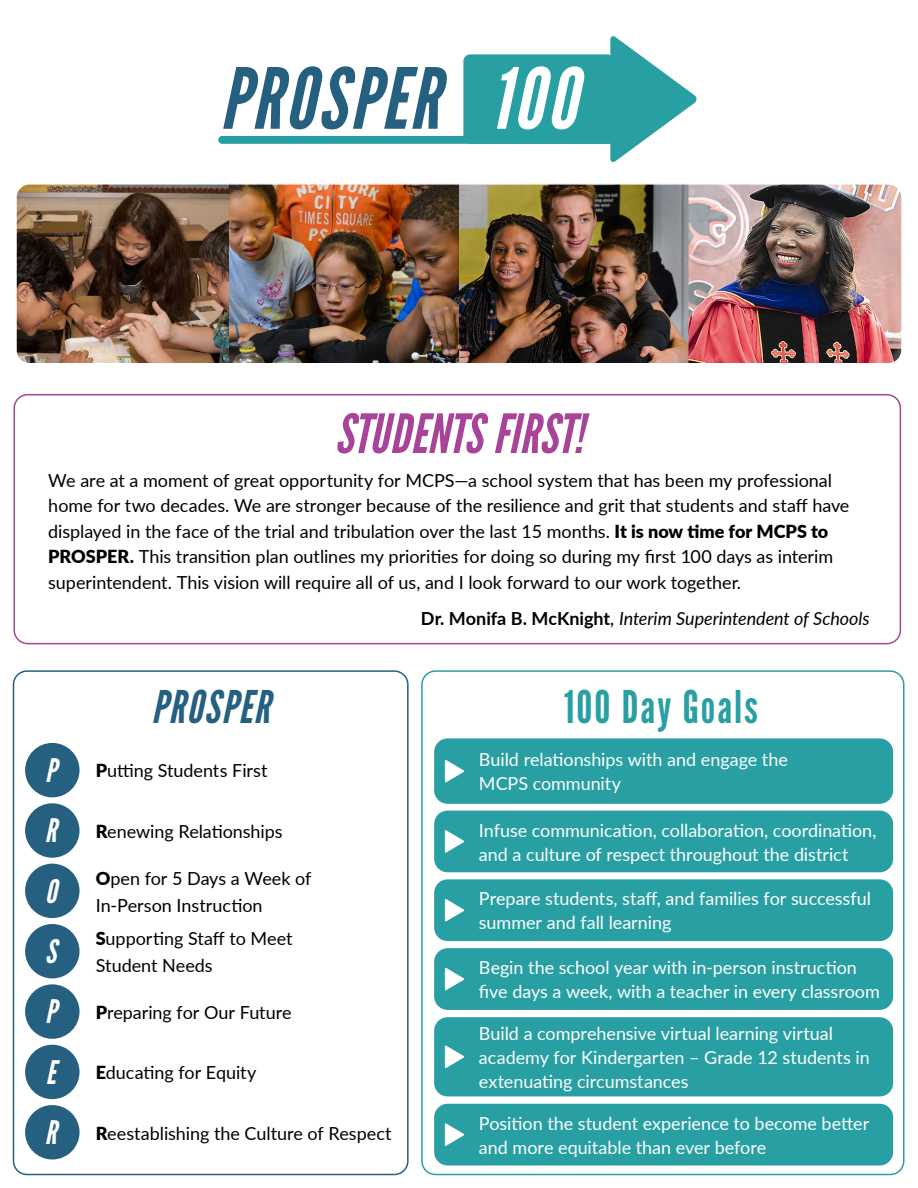
<style>
.page{position:relative;width:918px;height:1188px;background:#fff}
.page>*{position:absolute;margin:0;border:0;box-sizing:border-box;transform-origin:0 0}
.Page_Sub-title{font:italic 84px "League Gothic";letter-spacing:.03em;color:#256081}
.Page_Sub-title-2{font:italic 84px "League Gothic";color:#fff}
.Page_Sub-title-3{font:italic 54px "League Gothic";letter-spacing:-.01em;color:#a94399}
.Page_Sub-title-4{font:45px "League Gothic";letter-spacing:.045em;color:#28a0a3}
.Page_Sub-title-5{font:italic 45px "League Gothic";letter-spacing:.035em;color:#256081}
._100_Day_-_Number{font:italic 32.4px "League Gothic";color:#fff}
.Prosper_Text{font:18px/25.5px "Lato";letter-spacing:-.005em;color:#000}
._100_Day_Text{font:18px/24px "Lato";color:#fff}
.t1{font:italic 18px "Lato";letter-spacing:-.005em;color:#000}
.s1{font-weight:900}
.s2{font-weight:700;font-style:normal}
.s3{font-style:normal}
</style>
<div class="page">
<img style="left:18px;top:186px;width:882px;height:175px">
<div style="left:15px;top:183px;width:888px;height:181px;border:2px solid #fff;border-radius:14px"></div>
<div style="left:13px;top:670px;width:396px;height:505px;border:2px solid #256081;border-radius:14px"></div>
<div style="left:421px;top:670px;width:483px;height:505px;border:2px solid #28a0a3;border-radius:14px"></div>
<div style="left:14px;top:394px;width:887px;height:250px;border:2px solid #a94399;border-radius:14px"></div>
<div style="left:25px;top:743px;width:55px;height:54px;background:#256081;border-radius:50%"></div>
<div style="left:25px;top:803px;width:55px;height:55px;background:#256081;border-radius:50%"></div>
<div style="left:25px;top:864px;width:55px;height:54px;background:#256081;border-radius:50%"></div>
<div style="left:25px;top:924px;width:55px;height:54px;background:#256081;border-radius:50%"></div>
<div style="left:25px;top:984px;width:55px;height:55px;background:#256081;border-radius:50%"></div>
<div style="left:25px;top:1045px;width:55px;height:54px;background:#256081;border-radius:50%"></div>
<div style="left:25px;top:1105px;width:55px;height:55px;background:#256081;border-radius:50%"></div>
<div style="left:218px;top:136px;width:396px;height:8px;background:#28a0a3;border-radius:4px"></div>
<div style="left:463px;top:54px;width:151px;height:90px;background:#28a0a3;border-radius:7px"></div>
<svg style="left:610px;top:36px;width:87px;height:126px"></svg>
<div style="left:434px;top:738px;width:459px;height:66px;background:#28a0a3;border-radius:14px"></div>
<svg style="left:445px;top:760px;width:19px;height:23px"></svg>
<div style="left:434px;top:811px;width:459px;height:61px;background:#28a0a3;border-radius:14px"></div>
<svg style="left:445px;top:830px;width:19px;height:23px"></svg>
<div style="left:434px;top:879px;width:459px;height:62px;background:#28a0a3;border-radius:14px"></div>
<svg style="left:445px;top:899px;width:19px;height:23px"></svg>
<div style="left:434px;top:948px;width:459px;height:62px;background:#28a0a3;border-radius:14px"></div>
<svg style="left:445px;top:967px;width:19px;height:24px"></svg>
<div style="left:434px;top:1017px;width:459px;height:79px;background:#28a0a3;border-radius:14px"></div>
<svg style="left:445px;top:1045px;width:19px;height:23px"></svg>
<div style="left:434px;top:1104px;width:459px;height:61px;background:#28a0a3;border-radius:14px"></div>
<svg style="left:445px;top:1123px;width:19px;height:23px"></svg>
<p class="Page_Sub-title" style="left:220px;top:49px;width:221px">PROSPER</p>
<p class="Page_Sub-title-2" style="left:490px;top:49px;width:88px">100</p>
<p class="Page_Sub-title-3" style="left:335px;top:402px;width:250px">STUDENTS FIRST!</p>
<p class="Prosper_Text" style="left:48px;top:467px;width:803px">We are at a moment of great opportunity for MCPS—a school system that has been my professional home for two decades. We are stronger because of the resilience and grit that students and staff have displayed in the face of the trial and tribulation over the last 15 months. <span class="s1">It is now time for MCPS to PROSPER.</span> This transition plan outlines my priorities for doing so during my first 100 days as interim superintendent. This vision will require all of us, and I look forward to our work together.</p>
<p class="t1" style="left:421px;top:605px;width:450px"><span class="s2">Dr. Monifa B. McKnight</span><span class="s3">,</span> Interim Superintendent of Schools</p>
<p class="Page_Sub-title-5" style="left:151px;top:681px;width:120px">PROSPER</p>
<p class="Page_Sub-title-4" style="left:564px;top:681px;width:195px">100 Day Goals</p>
<p class="_100_Day_Text" style="left:479px;top:747px;width:310px">Build relationships with and engage the<br>MCPS community</p>
<p class="_100_Day_Text" style="left:479px;top:817px;width:399px">Infuse communication, collaboration, coordination, and a culture of respect throughout the district</p>
<p class="_100_Day_Text" style="left:479px;top:886px;width:394px">Prepare students, staff, and families for successful summer and fall learning</p>
<p class="_100_Day_Text" style="left:479px;top:955px;width:402px">Begin the school year with in-person instruction five days a week, with a teacher in every classroom</p>
<p class="_100_Day_Text" style="left:479px;top:1021px;width:392px">Build a comprehensive virtual learning virtual academy for Kindergarten – Grade 12 students in extenuating circumstances</p>
<p class="_100_Day_Text" style="left:479px;top:1111px;width:392px">Position the student experience to become better and more equitable than ever before</p>
<p class="_100_Day_-_Number" style="left:45px;top:751px;width:13px">P</p>
<p class="Prosper_Text" style="left:96px;top:757px;width:173px"><span class="s1">P</span>utting Students First</p>
<p class="_100_Day_-_Number" style="left:45px;top:812px;width:13px">R</p>
<p class="Prosper_Text" style="left:96px;top:818px;width:188px"><span class="s1">R</span>enewing Relationships</p>
<p class="_100_Day_-_Number" style="left:45px;top:872px;width:13px">O</p>
<p class="Prosper_Text" style="left:96px;top:864px;width:217px;line-height:27px"><span class="s1">O</span>pen for 5 Days a Week of<br>In-Person Instruction</p>
<p class="_100_Day_-_Number" style="left:45px;top:932px;width:13px">S</p>
<p class="Prosper_Text" style="left:96px;top:924px;width:198px;line-height:27px"><span class="s1">S</span>upporting Staff to Meet<br>Student Needs</p>
<p class="_100_Day_-_Number" style="left:45px;top:993px;width:13px">P</p>
<p class="Prosper_Text" style="left:96px;top:999px;width:197px"><span class="s1">P</span>reparing for Our Future</p>
<p class="_100_Day_-_Number" style="left:46px;top:1053px;width:11px">E</p>
<p class="Prosper_Text" style="left:96px;top:1059px;width:162px"><span class="s1">E</span>ducating for Equity</p>
<p class="_100_Day_-_Number" style="left:45px;top:1113px;width:13px">R</p>
<p class="Prosper_Text" style="left:96px;top:1119px;width:297px"><span class="s1">R</span>eestablishing the Culture of Respect</p>
</div>
